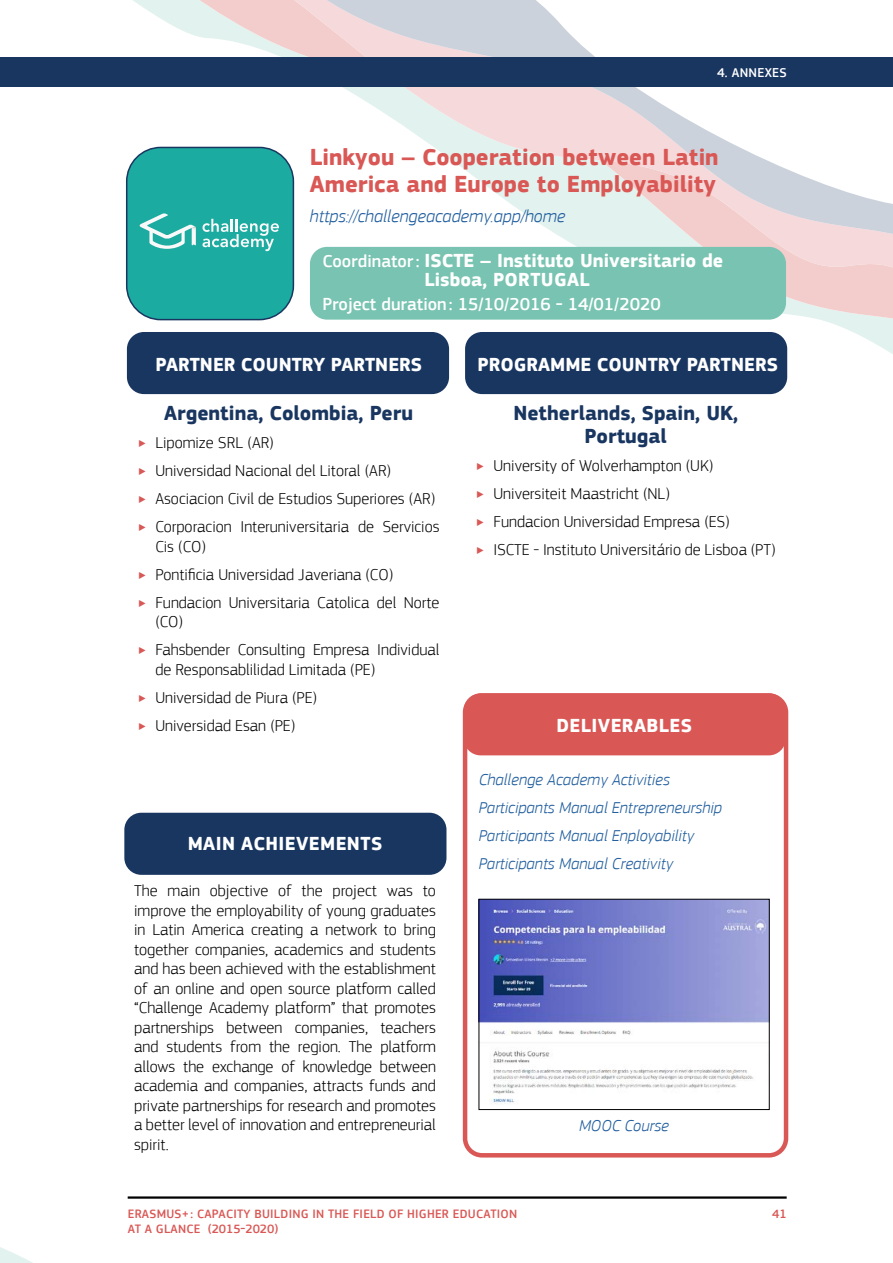
<style>
.page{position:relative;width:893px;height:1263px;background:#fff}
.page>*{position:absolute;margin:0;border:0;box-sizing:border-box;transform-origin:0 0}
.t1{font:700 24px/27px "EC Square Sans Pro";color:#d95855}
.t2{font:700 21px/22.5px "EC Square Sans Pro";color:#193661;text-align:center}
.t3{font:700 19.5px/19.5px "EC Square Sans Pro";color:#fff}
.t4{font:700 19.5px "EC Square Sans Pro";letter-spacing:.02em;color:#fff}
.t5{font:500 18px "EC Square Sans Pro";color:#fff}
.t6{font:italic 300 18px "EC Square Sans Pro";color:#215e9e}
.t7{font:300 16.5px/19.5px "EC Square Sans Pro";color:#000}
.t8{font:italic 300 16.5px/28px "EC Square Sans Pro";color:#215e9e}
.t9{font:500 13.35px "EC Square Sans Pro";letter-spacing:.02em;color:#fff}
.t10{font:500 12.6px "EC Square Sans Pro";letter-spacing:.02em;color:#d95855}
.t11{font:500 12.6px "EC Square Sans Pro";color:#d95855}
.s1{font-weight:500;font-size:18px}
.s2{color:#d95855}
</style>
<div class="page">
<svg style="left:0;top:1196px;width:128px;height:67px"></svg>
<svg style="left:126px;top:251px;width:767px;height:93px"></svg>
<svg style="left:126px;top:0;width:767px;height:251px"></svg>
<hr style="left:128px;top:1196px;width:659px;height:3px;background:#000">
<div style="left:0;top:57px;width:893px;height:30px;background:#193661"></div>
<div style="left:310px;top:247px;width:476px;height:73px;background:#78c3b1;border-radius:17px"></div>
<div style="left:463px;top:693px;width:325px;height:464px;border:4px solid #d95855;border-radius:17px"></div>
<div style="left:127px;top:332px;width:322px;height:62px;background:#193661;border-radius:17px"></div>
<div style="left:465px;top:332px;width:322px;height:62px;background:#193661;border-radius:17px"></div>
<div style="left:124px;top:813px;width:322px;height:62px;background:#193661;border-radius:17px"></div>
<div style="left:464px;top:693px;width:322px;height:62px;background:#d95855;border-radius:17px"></div>
<div style="left:127px;top:147px;width:166px;height:173px;background:#1caba0;border-radius:34px"></div>
<svg style="left:202px;top:219px;width:77px;height:32px"></svg>
<svg style="left:139px;top:213px;width:57px;height:36px"></svg>
<div style="left:126px;top:147px;width:168px;height:173px;border:2px solid #193661;border-radius:34px"></div>
<img style="left:481px;top:901px;width:286px;height:203px">
<div style="left:479px;top:899px;width:290px;height:211px;border:1px solid #000"></div>
<p class="t9" style="left:755px;top:64px;width:33px">TITLE</p>
<p class="t9" style="left:717px;top:64px;width:71px">4. ANNEXES</p>
<h1 class="t1" style="left:310px;top:145px;width:410px">Linkyou – Cooperation between Latin<br>America and Europe to Employability</h1>
<p class="t6" style="left:310px;top:205px;width:257px">https://challengeacademy.app/home</p>
<p class="t3" style="left:425px;top:251px;width:300px;text-indent:-102px"><span class="s1">Coordinator:</span> ISCTE – Instituto Universitario de<br>Lisboa, PORTUGAL</p>
<p class="t5" style="left:322px;top:294px;width:340px">Project duration: 15/10/2016 - 14/01/2020</p>
<p class="t3" style="left:156px;top:355px;width:268px">PARTNER COUNTRY PARTNERS</p>
<p class="t2" style="left:164px;top:403px;width:250px">Argentina, Colombia, Peru</p>
<p class="t7" style="left:138px;top:428px;width:303px;line-height:28px"><span class="s2">‣</span> Lipomize SRL (AR)<br><span class="s2">‣</span> Universidad Nacional del Litoral (AR)<br><span class="s2">‣</span> Asociacion Civil de Estudios Superiores (AR) <span class="s2">‣</span> Corporacion Interuniversitaria de Servicios</p>
<p class="t7" style="left:138px;top:532px;width:303px;line-height:28px;text-indent:18px">Cis (CO)<br><span class="s2">‣</span> Pontificia Universidad Javeriana (CO)<br><span class="s2">‣</span> Fundacion Universitaria Catolica del Norte</p>
<p class="t7" style="left:138px;top:607px;width:303px;line-height:28px;text-indent:18px">(CO)<br><span class="s2">‣</span> Fahsbender Consulting Empresa Individual</p>
<p class="t7" style="left:138px;top:655px;width:239px;line-height:28px;text-indent:18px">de Responsablilidad Limitada (PE) <span class="s2">‣</span> Universidad de Piura (PE)<br><span class="s2">‣</span> Universidad Esan (PE)</p>
<p class="t4" style="left:188px;top:832px;width:196px">MAIN ACHIEVEMENTS</p>
<p class="t7" style="left:134px;top:881px;width:303px;text-align:justify">The main objective of the project was to improve the employability of young graduates in Latin America creating a network to bring together companies, academics and students and has been achieved with the establishment of an online and open source platform called “Challenge Academy platform” that promotes partnerships between companies, teachers and students from the region. The platform allows the exchange of knowledge between academia and companies, attracts funds and private partnerships for research and promotes a better level of innovation and entrepreneurial spirit.</p>
<p class="t3" style="left:478px;top:355px;width:302px">PROGRAMME COUNTRY PARTNERS</p>
<p class="t2" style="left:513px;top:403px;width:226px">Netherlands, Spain, UK,<br>Portugal</p>
<p class="t7" style="left:476px;top:451px;width:301px;line-height:28px"><span class="s2">‣</span> University of Wolverhampton (UK)<br><span class="s2">‣</span> Universiteit Maastricht (NL)<br><span class="s2">‣</span> Fundacion Universidad Empresa (ES)<br><span class="s2">‣</span> ISCTE - Instituto Universitário de Lisboa (PT)</p>
<p class="t4" style="left:556px;top:714px;width:137px">DELIVERABLES</p>
<p class="t8" style="left:479px;top:766px;width:245px">Challenge Academy Activities Participants Manual Entrepreneurship Participants Manual Enployability Participants Manual Creativity</p>
<p class="t8" style="left:579px;top:1112px;width:92px">MOOC Course</p>
<p class="t10" style="left:128px;top:1206px;width:391px">ERASMUS+: CAPACITY BUILDING IN THE FIELD OF HIGHER EDUCATION</p>
<p class="t10" style="left:772px;top:1206px;width:16px">41</p>
<p class="t11" style="left:128px;top:1221px;width:152px">AT A GLANCE (2015-2020)</p>
</div>
